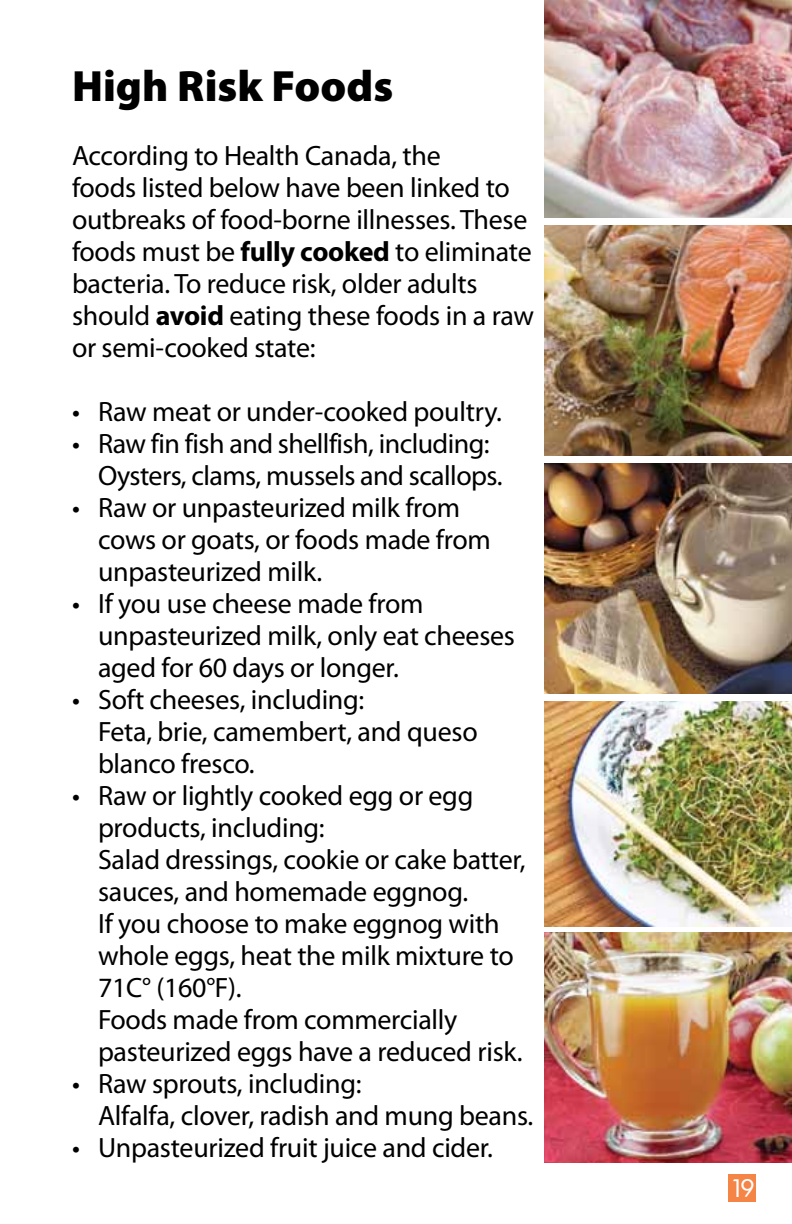
<style>
.page{position:relative;width:792px;height:1224px;background:#fff}
.page>*{position:absolute;margin:0;border:0;box-sizing:border-box;transform-origin:0 0}
.t1{font:900 44px "Myriad Pro";color:#000}
.t2{font:28px/32px "Myriad Pro";letter-spacing:-.01em;color:#000}
.t3{font:23.6px "Futura Md";color:#fff}
.s1{font-weight:700}
</style>
<div class="page">
<div style="left:729px;top:1175px;width:27px;height:27px;background:#f58447"></div>
<img style="left:544px;top:464px;width:248px;height:230px">
<img style="left:544px;top:225px;width:248px;height:231px">
<img style="left:544px;top:702px;width:248px;height:224px">
<img style="left:544px;top:0;width:248px;height:217px">
<img style="left:544px;top:932px;width:248px;height:230px">
<h1 class="t1" style="left:72px;top:57px;width:323px">High Risk Foods</h1>
<p class="t2" style="left:72px;top:139px;width:464px">According to Health Canada, the<br>foods listed below have been linked to outbreaks of food-borne illnesses. These foods must be <span class="s1">fully cooked</span> to eliminate bacteria. To reduce risk, older adults should <span class="s1">avoid</span> eating these foods in a raw or semi-cooked state:</p>
<p class="t2" style="left:72px;top:395px;width:431px">• Raw meat or under-cooked poultry.</p>
<p class="t2" style="left:98px;top:427px;width:406px;text-indent:-26px">• Raw fin fish and shellfish, including:<br>Oysters, clams, mussels and scallops.</p>
<p class="t2" style="left:98px;top:491px;width:394px;text-indent:-26px">• Raw or unpasteurized milk from cows or goats, or foods made from unpasteurized milk.</p>
<p class="t2" style="left:98px;top:587px;width:418px;text-indent:-26px">• If you use cheese made from unpasteurized milk, only eat cheeses aged for 60 days or longer.</p>
<p class="t2" style="left:98px;top:683px;width:381px;text-indent:-26px">• Soft cheeses, including:<br>Feta, brie, camembert, and queso blanco fresco.</p>
<p class="t2" style="left:98px;top:779px;width:429px;text-indent:-26px">• Raw or lightly cooked egg or egg products, including:<br>Salad dressings, cookie or cake batter, sauces, and homemade eggnog.<br>If you choose to make eggnog with whole eggs, heat the milk mixture to<br>71C° (160°F).<br>Foods made from commercially pasteurized eggs have a reduced risk.</p>
<p class="t2" style="left:98px;top:1067px;width:437px;text-indent:-26px">• Raw sprouts, including:<br>Alfalfa, clover, radish and mung beans.</p>
<p class="t2" style="left:72px;top:1131px;width:423px">• Unpasteurized fruit juice and cider.</p>
<p class="t3" style="left:730px;top:1173px;width:26px">19</p>
</div>
